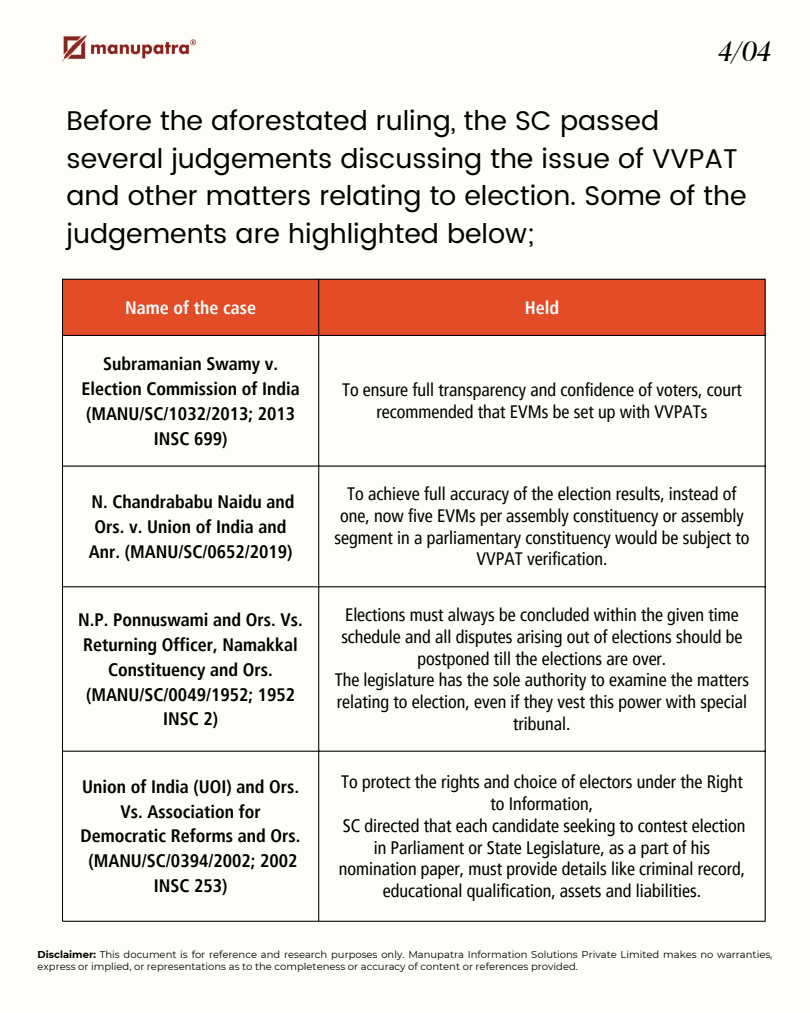
<style>
.page{position:relative;width:810px;height:1013px;background:#fff}
.page>*{position:absolute;margin:0;border:0;box-sizing:border-box;transform-origin:0 0}
.t1{font:italic 28px "TT Ramillas";color:#000}
.t2{font:27px/37.5px "Poppins";color:#000}
.t3{font:condensed 18px/21.8px "Frutiger LT Pro";color:#000;text-align:center}
.t4{font:700 condensed 18px/24.8px "Frutiger LT Pro";color:#000;text-align:center}
.t5{font:700 condensed 18px "Frutiger LT Pro";color:#fff}
.t6{font:10px/12px "Montserrat";color:#000}
.s1{font-weight:700}
</style>
<div class="page">
<div style="left:0;top:0;width:810px;height:1012px;background:#fffdf8"></div>
<div style="left:63px;top:280px;width:702px;height:55px;background:#e24c26"></div>
<hr style="left:62px;top:279px;width:1px;height:641px;background:#000">
<hr style="left:318px;top:279px;width:1px;height:641px;background:#000">
<hr style="left:765px;top:279px;width:1px;height:641px;background:#000">
<hr style="left:62px;top:279px;width:704px;height:1px;background:#000">
<hr style="left:62px;top:335px;width:704px;height:1px;background:#000">
<hr style="left:62px;top:465px;width:704px;height:1px;background:#000">
<hr style="left:62px;top:586px;width:704px;height:1px;background:#000">
<hr style="left:62px;top:750px;width:704px;height:1px;background:#000">
<hr style="left:62px;top:920px;width:704px;height:1px;background:#000">
<img style="left:62px;top:36px;width:134px;height:25px">
<p class="t1" style="left:718px;top:32px;width:55px">4/04</p>
<p class="t2" style="left:67px;top:102px;width:682px">Before the aforestated ruling, the SC passed several judgements discussing the issue of VVPAT and other matters relating to election. Some of the judgements are highlighted below;</p>
<p class="t5" style="left:125px;top:297px;width:133px">Name of the case</p>
<h1 class="t5" style="left:525px;top:297px;width:36px">Held</h1>
<p class="t4" style="left:81px;top:351px;width:220px">Subramanian Swamy v.<br>Election Commission of India</p>
<p class="t4" style="left:86px;top:401px;width:211px">(MANU/SC/1032/2013; 2013<br>INSC 699)</p>
<p class="t3" style="left:342px;top:378px;width:401px;line-height:22.5px">To ensure full transparency and confidence of voters, court recommended that EVMs be set up with VVPATs</p>
<p class="t4" style="left:89px;top:489px;width:207px">N. Chandrababu Naidu and<br>Ors. v. Union of India and<br>Anr. (MANU/SC/0652/2019)</p>
<p class="t3" style="left:335px;top:483px;width:416px">To achieve full accuracy of the election results, instead of one, now five EVMs per assembly constituency or assembly segment in a parliamentary constituency would be subject to VVPAT verification.</p>
<p class="t4" style="left:78px;top:607px;width:226px">N.P. Ponnuswami and Ors. Vs.<br>Returning Officer, Namakkal<br>Constituency and Ors. (MANU/SC/0049/1952; 1952<br>INSC 2)</p>
<p class="t3" style="left:341px;top:603px;width:403px">Elections must always be concluded within the given time schedule and all disputes arising out of elections should be postponed till the elections are over.</p>
<p class="t3" style="left:335px;top:669px;width:416px">The legislature has the sole authority to examine the matters relating to election, even if they vest this power with special tribunal.</p>
<p class="t4" style="left:81px;top:774px;width:221px">Union of India (UOI) and Ors.<br>Vs. Association for<br>Democratic Reforms and Ors.</p>
<p class="t4" style="left:88px;top:848px;width:211px">(MANU/SC/0394/2002; 2002<br>INSC 253)</p>
<p class="t3" style="left:341px;top:771px;width:403px">To protect the rights and choice of electors under the Right to Information,</p>
<p class="t3" style="left:339px;top:814px;width:408px">SC directed that each candidate seeking to contest election in Parliament or State Legislature, as a part of his nomination paper, must provide details like criminal record, educational qualification, assets and liabilities.</p>
<p class="t6" style="left:38px;top:948px;width:736px"><span class="s1">Disclaimer:</span> This document is for reference and research purposes only. Manupatra Information Solutions Private Limited makes no warranties, express or implied, or representations as to the completeness or accuracy of content or references provided.</p>
</div>
